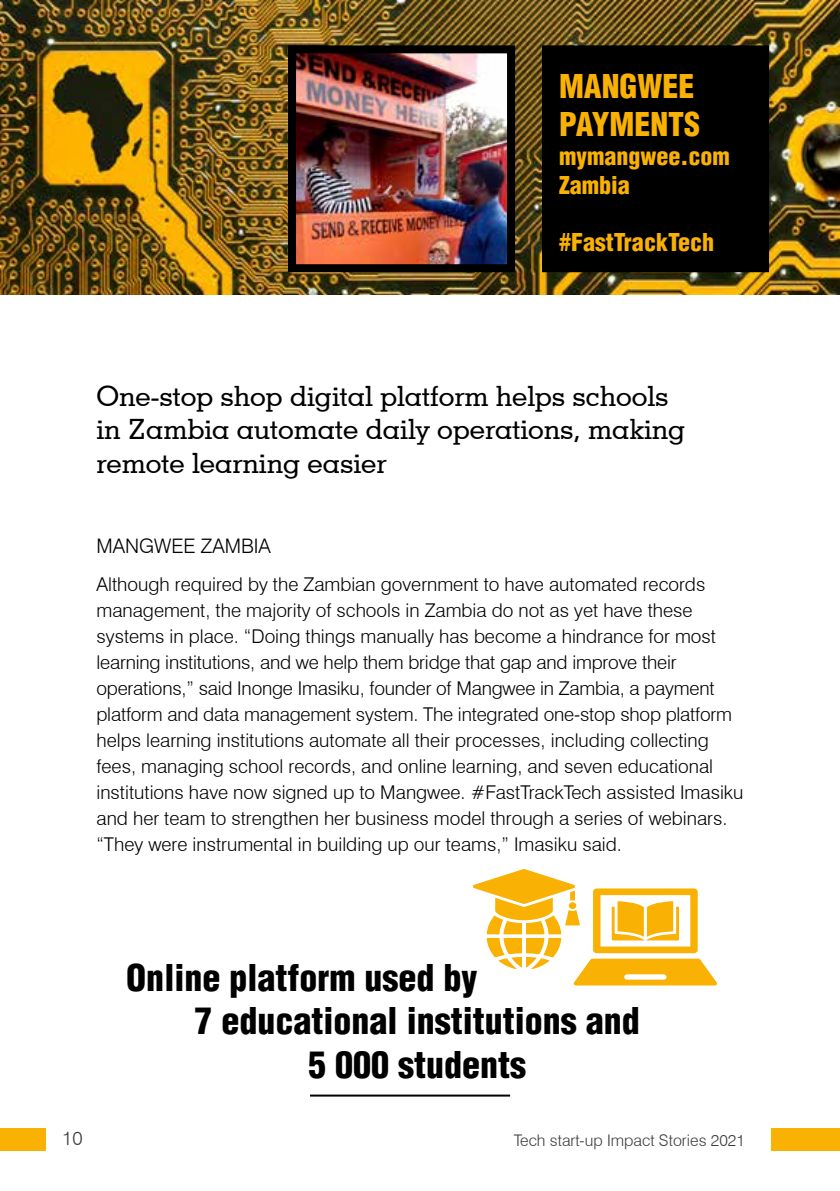
<style>
.page{position:relative;width:840px;height:1191px;background:#fff}
.page>*{position:absolute;margin:0;border:0;box-sizing:border-box;transform-origin:0 0}
.t1{font:900 condensed 36px "Helvetica";color:#000}
.t2{font:900 condensed 32px/38.4px "Helvetica";color:#f9b104}
.t3{font:500 28px/33.6px "Geometric Slab 703 BT";color:#000}
.t4{font:900 condensed 24px/28.8px "Helvetica";color:#f9b104}
.t5{font:300 20px "Swiss 721 BT";color:#000}
.t6{font:300 19.2px "Swiss 721 BT";color:#3c3c3b}
.t7{font:300 19px/26px "Swiss 721 BT";color:#000}
.t8{font:300 16px "Swiss 721 BT";color:#3c3c3b}
</style>
<div class="page">
<div style="left:0;top:1128px;width:45px;height:22px;background:#f9b104"></div>
<div style="left:771px;top:1128px;width:68px;height:22px;background:#f9b104"></div>
<img style="left:0;top:0;width:839px;height:295px">
<img style="left:297px;top:54px;width:208px;height:209px">
<div style="left:288px;top:45px;width:226px;height:227px;border:8px solid #000"></div>
<div style="left:545px;top:49px;width:219px;height:219px;background:#000"></div>
<div style="left:541px;top:45px;width:227px;height:227px;border:8px solid #000"></div>
<hr style="left:310px;top:1094px;width:200px;height:2px;background:#000">
<svg style="left:473px;top:869px;width:243px;height:116px"></svg>
<h2 class="t2" style="left:558px;top:67px;width:143px">MANGWEE<br>PAYMENTS</h2>
<p class="t4" style="left:558px;top:142px;width:172px">mymangwee.com<br>Zambia</p>
<p class="t4" style="left:558px;top:228px;width:157px">#FastTrackTech</p>
<h3 class="t3" style="left:96px;top:378px;width:590px">One-stop shop digital platform helps schools in Zambia automate daily operations, making remote learning easier</h3>
<p class="t5" style="left:96px;top:534px;width:176px">MANGWEE ZAMBIA</p>
<p class="t7" style="left:96px;top:571px;width:648px">Although required by the Zambian government to have automated records management, the majority of schools in Zambia do not as yet have these systems in place. “Doing things manually has become a hindrance for most learning institutions, and we help them bridge that gap and improve their operations,” said Inonge Imasiku, founder of Mangwee in Zambia, a payment platform and data management system. The integrated one-stop shop platform helps learning institutions automate all their processes, including collecting fees, managing school records, and online learning, and seven educational institutions have now signed up to Mangwee. #FastTrackTech assisted Imasiku and her team to strengthen her business model through a series of webinars. “They were instrumental in building up our teams,” Imasiku said.</p>
<h1 class="t1" style="left:126px;top:955px;width:352px">Online platform used by</h1>
<h1 class="t1" style="left:194px;top:998px;width:446px">7 educational institutions and</h1>
<h1 class="t1" style="left:308px;top:1041px;width:219px">5 000 students</h1>
<p class="t6" style="left:62px;top:1126px;width:22px">10</p>
<p class="t8" style="left:513px;top:1131px;width:232px">Tech start-up Impact Stories 2021</p>
</div>
